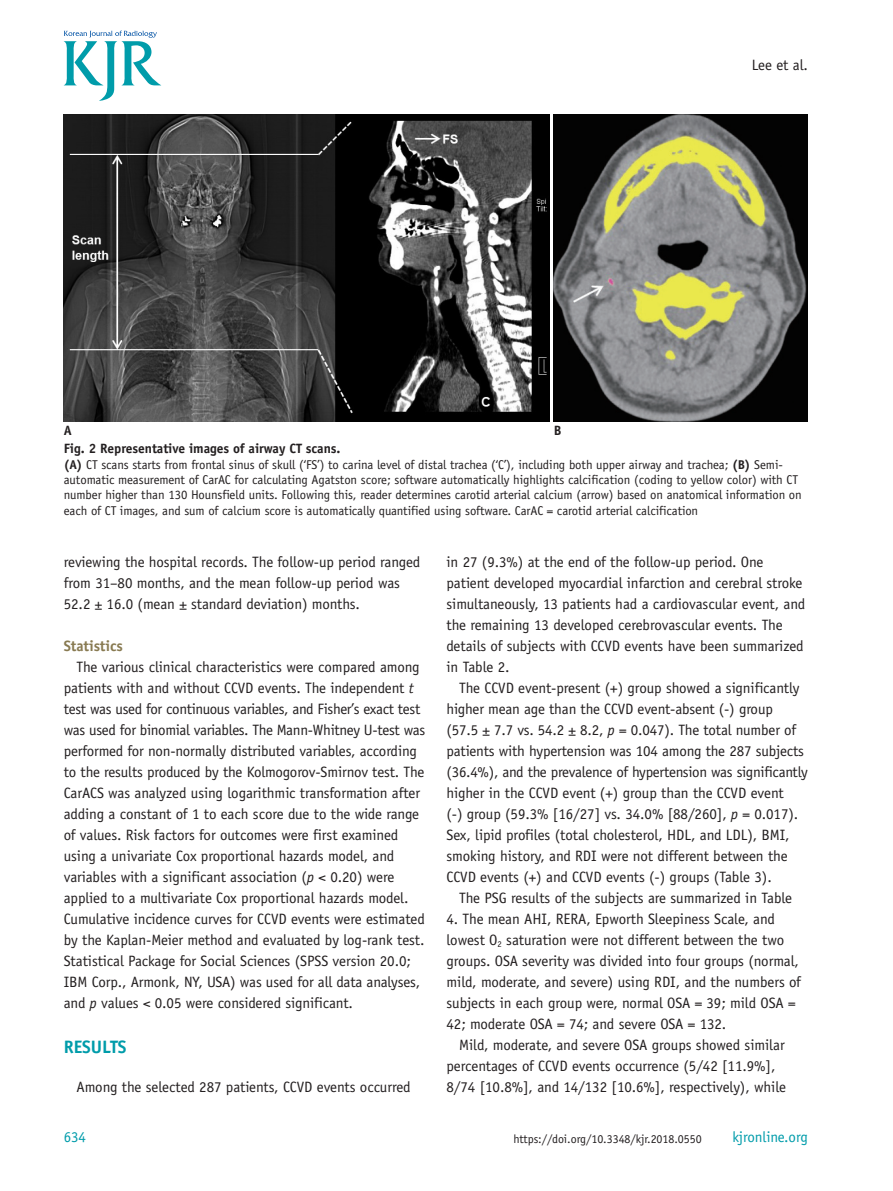
<style>
.page{position:relative;width:893px;height:1191px;background:#fff}
.page>*{position:absolute;margin:0;border:0;box-sizing:border-box;transform-origin:0 0}
.큰제목{font:700 18px "Officina Sans Std";letter-spacing:-.005em;color:#009caa}
.본문{font:15px/21px "Officina Sans Std";letter-spacing:-.005em;color:#231f20}
.t1{font:15px "Officina Sans Std";letter-spacing:-.005em;color:#009caa}
._1_제목{font:700 15px "Officina Sans Std";letter-spacing:-.005em;color:#887a51}
.그림제목{font:700 13.5px "Officina Sans Std";letter-spacing:-.005em;color:#231f20}
.그림제목1{font:12.75px/15.3px "Officina Sans Std";letter-spacing:-.005em;color:#231f20}
.t2{font:12px "Officina Sans Std";letter-spacing:-.005em;color:#231f20}
.s1{font-weight:700}
.s2{font-style:italic}
</style>
<div class="page">
<svg style="left:64px;top:31px;width:97px;height:70px"></svg>
<img style="left:64px;top:115px;width:485px;height:306px">
<img style="left:554px;top:115px;width:254px;height:306px">
<p class="본문" style="left:752px;top:54px;width:58px">Lee et al.</p>
<p class="그림제목" style="left:64px;top:422px;width:10px">A</p>
<p class="그림제목" style="left:554px;top:422px;width:9px">B</p>
<p class="그림제목" style="left:64px;top:440px;width:278px">Fig. 2 Representative images of airway CT scans.</p>
<p class="그림제목1" style="left:64px;top:457px;width:740px"><span class="s1">(A)</span> CT scans starts from frontal sinus of skull (‘FS’) to carina level of distal trachea (‘C’), including both upper airway and trachea; <span class="s1">(B)</span> Semi&shy;automatic measurement of CarAC for calculating Agatston score; software automatically highlights calcification (coding to yellow color) with CT number higher than 130 Hounsfield units. Following this, reader determines carotid arterial calcium (arrow) based on anatomical information on each of CT images, and sum of calcium score is automatically quantified using software. CarAC = carotid arterial calcification</p>
<p class="본문" style="left:64px;top:551px;width:358px">reviewing the hospital records. The follow-up period ranged from 31–80 months, and the mean follow-up period was<br>52.2 ± 16.0 (mean ± standard deviation) months.</p>
<p class="_1_제목" style="left:64px;top:636px;width:61px">Statistics</p>
<p class="본문" style="left:64px;top:656px;width:363px;text-indent:13px">The various clinical characteristics were compared among patients with and without CCVD events. The independent <span class="s2">t </span>test was used for continuous variables, and Fisher’s exact test was used for binomial variables. The Mann-Whitney U-test was performed for non-normally distributed variables, according to the results produced by the Kolmogorov-Smirnov test. The CarACS was analyzed using logarithmic transformation after adding a constant of 1 to each score due to the wide range of values. Risk factors for outcomes were first examined using a univariate Cox proportional hazards model, and variables with a significant association (<span class="s2">p</span> &lt; 0.20) were applied to a multivariate Cox proportional hazards model.<br>Cumulative incidence curves for CCVD events were estimated by the Kaplan-Meier method and evaluated by log-rank test.<br>Statistical Package for Social Sciences (SPSS version 20.0; IBM Corp., Armonk, NY, USA) was used for all data analyses, and <span class="s2">p</span> values &lt; 0.05 were considered significant.</p>
<p class="큰제목" style="left:64px;top:1035px;width:64px">RESULTS</p>
<p class="본문" style="left:77px;top:1076px;width:336px">Among the selected 287 patients, CCVD events occurred</p>
<p class="t1" style="left:64px;top:1128px;width:24px">634</p>
<p class="본문" style="left:446px;top:551px;width:360px">in 27 (9.3%) at the end of the follow-up period. One patient developed myocardial infarction and cerebral stroke simultaneously, 13 patients had a cardiovascular event, and the remaining 13 developed cerebrovascular events. The details of subjects with CCVD events have been summarized in Table 2.</p>
<p class="본문" style="left:446px;top:677px;width:363px;text-indent:13px">The CCVD event-present (+) group showed a significantly higher mean age than the CCVD event-absent (-) group (57.5 ± 7.7 vs. 54.2 ± 8.2, <span class="s2">p</span> = 0.047). The total number of patients with hypertension was 104 among the 287 subjects (36.4%), and the prevalence of hypertension was significantly higher in the CCVD event (+) group than the CCVD event<br>(-) group (59.3% [16/27] vs. 34.0% [88/260], <span class="s2">p</span> = 0.017).<br>Sex, lipid profiles (total cholesterol, HDL, and LDL), BMI, smoking history, and RDI were not different between the CCVD events (+) and CCVD events (-) groups (Table 3).</p>
<p class="본문" style="left:459px;top:887px;width:334px">The PSG results of the subjects are summarized in Table</p>
<p class="본문" style="left:446px;top:908px;width:356px">4. The mean AHI, RERA, Epworth Sleepiness Scale, and lowest O<sub>2</sub> saturation were not different between the two groups. OSA severity was divided into four groups (normal, mild, moderate, and severe) using RDI, and the numbers of subjects in each group were, normal OSA = 39; mild OSA = 42; moderate OSA = 74; and severe OSA = 132.</p>
<p class="본문" style="left:446px;top:1034px;width:341px;text-indent:13px">Mild, moderate, and severe OSA groups showed similar percentages of CCVD events occurrence (5/42 [11.9%],<br>8/74 [10.8%], and 14/132 [10.6%], respectively), while</p>
<p class="t2" style="left:513px;top:1132px;width:190px">https://doi.org/10.3348/kjr.2018.0550</p>
<p class="t1" style="left:732px;top:1128px;width:77px">kjronline.org</p>
</div>
